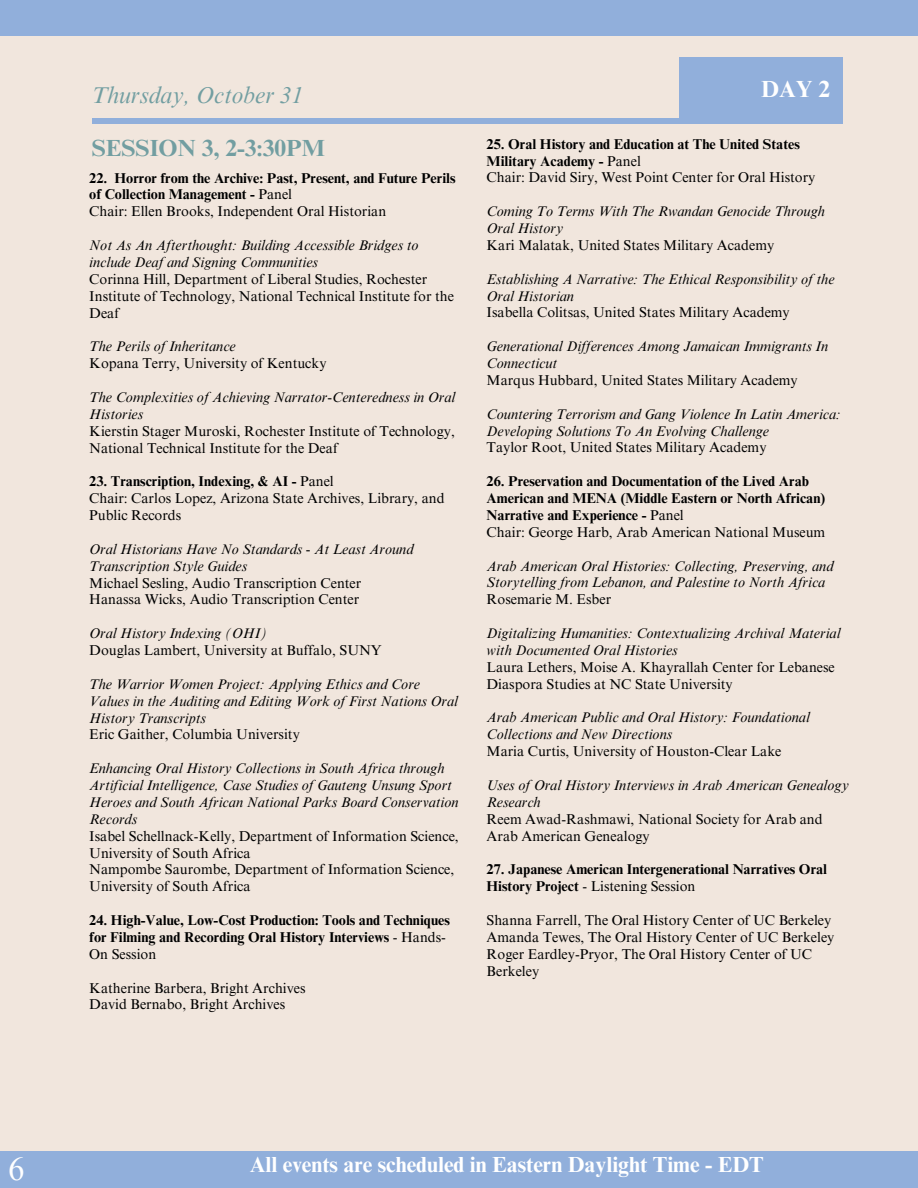
<style>
.page{position:relative;width:918px;height:1188px;background:#f1e6dd}
.page>*{position:absolute;margin:0;border:0;box-sizing:border-box;transform-origin:0 0}
.t1{font:32.55px "Times NRMT Pro";color:#fff}
.t2{font:italic 23.4px "Times NRMT Pro";color:#729ea1}
.t3{font:700 23.4px "Times NRMT Pro";color:#729ea1}
.t4{font:700 23.4px "Times NRMT Pro";color:#fff}
.t5{font:700 21.9px "Times NRMT Pro";color:#fff}
.t6{font:14.25px/16.8px "Times NRMT Pro";color:#000}
.t7{font:italic 14.25px/16.8px "Times NRMT Pro";color:#000}
.t8{font:700 14.25px/16.8px "Times NRMT Pro";color:#000}
.s1{font-weight:400}
.s2{font-style:normal}
.s3{font-weight:400;font-style:italic}
</style>
<div class="page">
<div style="left:92px;top:119px;width:751px;height:5px;background:#91afdb"></div>
<div style="left:679px;top:57px;width:164px;height:63px;background:#91afdb"></div>
<div style="left:0;top:1151px;width:918px;height:37px;background:#91afdb"></div>
<div style="left:0;top:0;width:918px;height:36px;background:#91afdb"></div>
<p class="t1" style="left:8px;top:1157px;width:18px">6</p>
<p class="t2" style="left:92px;top:86px;width:213px">Thursday, October 31</p>
<h1 class="t4" style="left:761px;top:80px;width:71px">DAY 2</h1>
<p class="t3" style="left:92px;top:139px;width:235px">SESSION 3, 2-3:30PM</p>
<p class="t8" style="left:487px;top:137px;width:315px">25. Oral History and Education at The United States<br>Military Academy - <span class="s1">Panel</span></p>
<p class="t6" style="left:487px;top:171px;width:330px">Chair: David Siry, West Point Center for Oral History</p>
<p class="t7" style="left:487px;top:205px;width:340px">Coming To Terms With The Rwandan Genocide Through<br>Oral History</p>
<p class="t6" style="left:487px;top:238px;width:289px">Kari Malatak, United States Military Academy</p>
<p class="t7" style="left:487px;top:272px;width:349px">Establishing A Narrative: The Ethical Responsibility of the<br>Oral Historian</p>
<p class="t6" style="left:487px;top:306px;width:305px">Isabella Colitsas, United States Military Academy</p>
<p class="t7" style="left:487px;top:340px;width:343px">Generational Differences Among Jamaican Immigrants In<br>Connecticut</p>
<p class="t6" style="left:487px;top:373px;width:313px">Marqus Hubbard, United States Military Academy</p>
<p class="t7" style="left:487px;top:407px;width:356px">Countering Terrorism and Gang Violence In Latin America:<br>Developing Solutions To An Evolving Challenge</p>
<p class="t6" style="left:487px;top:441px;width:281px">Taylor Root, United States Military Academy</p>
<p class="t8" style="left:487px;top:475px;width:340px">26. Preservation and Documentation of the Lived Arab<br>American and MENA (Middle Eastern or North African)<br>Narrative and Experience - <span class="s1">Panel</span></p>
<p class="t6" style="left:487px;top:525px;width:340px">Chair: George Harb, Arab American National Museum</p>
<p class="t7" style="left:487px;top:559px;width:348px">Arab American Oral Histories: Collecting, Preserving, and<br>Storytelling from Lebanon, and Palestine to North Africa<br><span class="s2">Rosemarie M. Esber</span></p>
<p class="t7" style="left:487px;top:627px;width:355px">Digitalizing Humanities: Contextualizing Archival Material with Documented Oral Histories</p>
<p class="t6" style="left:487px;top:660px;width:350px">Laura Lethers, Moise A. Khayrallah Center for Lebanese<br>Diaspora Studies at NC State University</p>
<p class="t7" style="left:487px;top:711px;width:325px">Arab American Public and Oral History: Foundational<br>Collections and New Directions</p>
<p class="t6" style="left:487px;top:745px;width:296px">Maria Curtis, University of Houston-Clear Lake</p>
<p class="t7" style="left:487px;top:778px;width:364px">Uses of Oral History Interviews in Arab American Genealogy<br>Research</p>
<p class="t6" style="left:487px;top:812px;width:338px">Reem Awad-Rashmawi, National Society for Arab and<br>Arab American Genealogy</p>
<p class="t8" style="left:487px;top:863px;width:342px">27. Japanese American Intergenerational Narratives Oral<br>History Project <span class="s3">-</span> <span class="s1">Listening Session</span></p>
<p class="t6" style="left:487px;top:913px;width:346px">Shanna Farrell, The Oral History Center of UC Berkeley</p>
<p class="t6" style="left:487px;top:930px;width:349px">Amanda Tewes, The Oral History Center of UC Berkeley</p>
<p class="t6" style="left:487px;top:947px;width:327px">Roger Eardley-Pryor, The Oral History Center of UC<br>Berkeley</p>
<h3 class="t8" style="left:89px;top:171px;width:368px">22. Horror from the Archive: Past, Present, and Future Perils of Collection Management - <span class="s1">Panel</span></h3>
<h1 class="t6" style="left:89px;top:205px;width:298px">Chair: Ellen Brooks, Independent Oral Historian</h1>
<p class="t7" style="left:89px;top:239px;width:331px">Not As An Afterthought: Building Accessible Bridges to include Deaf and Signing Communities</p>
<p class="t6" style="left:89px;top:272px;width:366px">Corinna Hill, Department of Liberal Studies, Rochester<br>Institute of Technology, National Technical Institute for the<br>Deaf</p>
<p class="t7" style="left:89px;top:340px;width:148px">The Perils of Inheritance</p>
<p class="t6" style="left:89px;top:357px;width:239px">Kopana Terry, University of Kentucky</p>
<p class="t7" style="left:89px;top:390px;width:368px">The Complexities of Achieving Narrator-Centeredness in Oral<br>Histories</p>
<p class="t6" style="left:89px;top:424px;width:367px">Kierstin Stager Muroski, Rochester Institute of Technology,<br>National Technical Institute for the Deaf</p>
<p class="t8" style="left:89px;top:475px;width:246px">23. Transcription, Indexing, &amp; AI - <span class="s1">Panel</span></p>
<p class="t6" style="left:89px;top:492px;width:357px">Chair: Carlos Lopez, Arizona State Archives, Library, and<br>Public Records</p>
<p class="t7" style="left:89px;top:542px;width:326px">Oral Historians Have No Standards - At Least Around<br>Transcription Style Guides</p>
<p class="t6" style="left:89px;top:576px;width:274px">Michael Sesling, Audio Transcription Center</p>
<p class="t6" style="left:89px;top:593px;width:271px">Hanassa Wicks, Audio Transcription Center</p>
<p class="t7" style="left:89px;top:627px;width:179px">Oral History Indexing (OHI)</p>
<p class="t6" style="left:89px;top:644px;width:294px">Douglas Lambert, University at Buffalo, SUNY</p>
<p class="t7" style="left:89px;top:677px;width:370px">The Warrior Women Project: Applying Ethics and Core<br>Values in the Auditing and Editing Work of First Nations Oral<br>History Transcripts</p>
<p class="t6" style="left:89px;top:728px;width:212px">Eric Gaither, Columbia University</p>
<p class="t7" style="left:89px;top:762px;width:371px">Enhancing Oral History Collections in South Africa through Artificial Intelligence, Case Studies of Gauteng Unsung Sport Heroes and South African National Parks Board Conservation Records</p>
<p class="t6" style="left:89px;top:829px;width:371px">Isabel Schellnack-Kelly, Department of Information Science,<br>University of South Africa</p>
<p class="t6" style="left:89px;top:863px;width:367px">Nampombe Saurombe, Department of Information Science,<br>University of South Africa</p>
<p class="t8" style="left:89px;top:914px;width:362px">24. High-Value, Low-Cost Production: Tools and Techniques for Filming and Recording Oral History Interviews <span class="s1">- Hands-<br>On Session</span></p>
<p class="t6" style="left:89px;top:981px;width:218px">Katherine Barbera, Bright Archives</p>
<p class="t6" style="left:89px;top:998px;width:197px">David Bernabo, Bright Archives</p>
<h2 class="t5" style="left:250px;top:1156px;width:516px">All events are scheduled in Eastern Daylight Time - EDT</h2>
</div>
